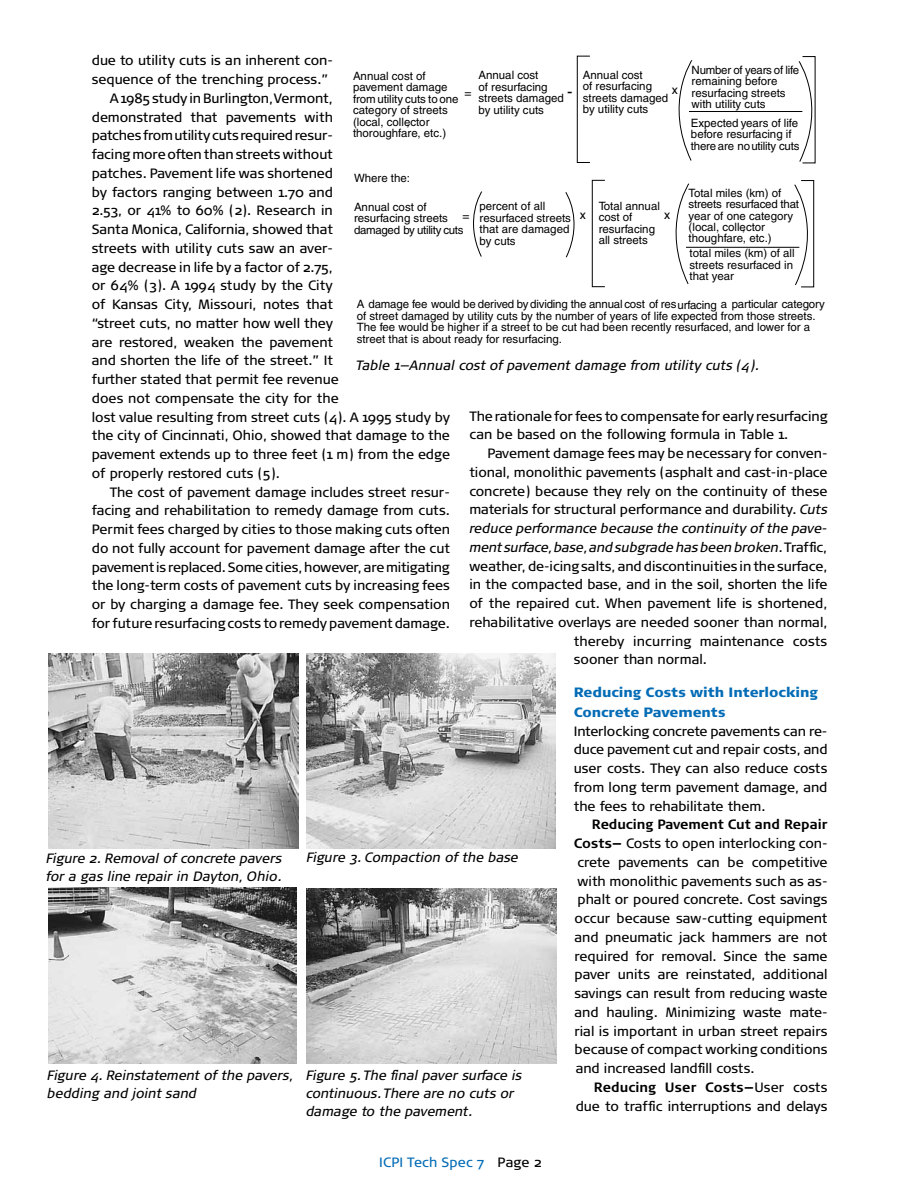
<style>
.page{position:relative;width:918px;height:1188px;background:#fff}
.page>*{position:absolute;margin:0;border:0;box-sizing:border-box;transform-origin:0 0}
.t1{font:16.2px "Helvetica";color:#000}
.t2{font:13.5px/18.8px "Signa Pro";color:#000;text-align:justify}
.t3{font:italic 13.5px/18px "Signa Pro";letter-spacing:-.005em;color:#000}
.t4{font:900 13.5px/19.5px "Signa Pro";color:#036cb6}
.t5{font:13.5px "Signa Pro";letter-spacing:.015em;color:#036cb6}
.t6{font:12.15px "Helvetica";color:#000}
.t7{font:11.55px/11.6px "Helvetica";color:#000}
.s1{font-style:italic}
.s2{font-style:normal}
.s3{font-weight:700}
.s4{color:#000}
</style>
<div class="page">
<div style="left:577px;top:56px;width:13px;height:107px;border:1px solid #000"></div>
<svg style="left:678px;top:60px;width:15px;height:101px"></svg>
<hr style="left:689px;top:111px;width:113px;height:1px;background:#000">
<svg style="left:798px;top:61px;width:15px;height:101px"></svg>
<div style="left:592px;top:180px;width:13px;height:107px;border:1px solid #000"></div>
<svg style="left:675px;top:183px;width:15px;height:101px"></svg>
<hr style="left:686px;top:247px;width:113px;height:1px;background:#000">
<svg style="left:794px;top:184px;width:21px;height:102px"></svg>
<div style="left:801px;top:180px;width:13px;height:107px;border:1px solid #000"></div>
<svg style="left:473px;top:191px;width:102px;height:67px"></svg>
<img style="left:48px;top:654px;width:250px;height:195px">
<img style="left:307px;top:654px;width:249px;height:195px">
<img style="left:48px;top:887px;width:249px;height:177px">
<img style="left:306px;top:888px;width:250px;height:176px">
<p class="t2" style="left:92px;top:51px;width:243px">due to utility cuts is an inherent con-</p>
<p class="t2" style="left:92px;top:70px;width:238px">sequence of the trenching process.”</p>
<p class="t2" style="left:110px;top:89px;width:225px">A 1985 study in Burlington, Vermont,</p>
<p class="t2" style="left:92px;top:107px;width:243px">demonstrated that pavements with</p>
<p class="t2" style="left:92px;top:126px;width:243px">patches from utility cuts required resur-</p>
<p class="t2" style="left:92px;top:145px;width:243px">facing more often than streets without</p>
<p class="t2" style="left:92px;top:164px;width:243px">patches. Pavement life was shortened</p>
<p class="t2" style="left:92px;top:182px;width:243px">by factors ranging between 1.70 and</p>
<p class="t2" style="left:92px;top:201px;width:243px">2.53, or 41% to 60% (2). Research in</p>
<p class="t2" style="left:92px;top:220px;width:243px">Santa Monica, California, showed that</p>
<p class="t2" style="left:92px;top:239px;width:243px">streets with utility cuts saw an aver-</p>
<p class="t2" style="left:92px;top:257px;width:243px">age decrease in life by a factor of 2.75,</p>
<p class="t2" style="left:92px;top:276px;width:243px">or 64% (3). A 1994 study by the City</p>
<p class="t2" style="left:92px;top:295px;width:243px">of Kansas City, Missouri, notes that</p>
<p class="t2" style="left:92px;top:314px;width:243px">“street cuts, no matter how well they</p>
<p class="t2" style="left:92px;top:332px;width:243px">are restored, weaken the pavement</p>
<p class="t2" style="left:92px;top:351px;width:243px">and shorten the life of the street.” It</p>
<p class="t2" style="left:92px;top:370px;width:248px">further stated that permit fee revenue</p>
<p class="t2" style="left:92px;top:389px;width:248px">does not compensate the city for the</p>
<p class="t2" style="left:92px;top:407px;width:360px">lost value resulting from street cuts (4). A 1995 study by</p>
<p class="t2" style="left:92px;top:426px;width:360px">the city of Cincinnati, Ohio, showed that damage to the</p>
<p class="t2" style="left:92px;top:445px;width:360px">pavement extends up to three feet (1 m) from the edge</p>
<p class="t2" style="left:92px;top:464px;width:190px">of properly restored cuts (5).</p>
<p class="t2" style="left:110px;top:482px;width:342px">The cost of pavement damage includes street resur-</p>
<p class="t2" style="left:92px;top:501px;width:360px">facing and rehabilitation to remedy damage from cuts.</p>
<p class="t2" style="left:92px;top:520px;width:360px">Permit fees charged by cities to those making cuts often</p>
<p class="t2" style="left:92px;top:539px;width:360px">do not fully account for pavement damage after the cut</p>
<p class="t2" style="left:92px;top:557px;width:359px">pavement is replaced. Some cities, however, are mitigating</p>
<p class="t2" style="left:92px;top:576px;width:360px">the long-term costs of pavement cuts by increasing fees</p>
<p class="t2" style="left:92px;top:595px;width:360px">or by charging a damage fee. They seek compensation</p>
<p class="t2" style="left:92px;top:614px;width:360px">for future resurfacing costs to remedy pavement damage.</p>
<p class="t7" style="left:692px;top:64px;width:109px">Number of years of life remaining before resurfacing streets with utility cuts</p>
<p class="t7" style="left:691px;top:117px;width:110px">Expected years of life before resurfacing if there are no utility cuts</p>
<p class="t7" style="left:479px;top:69px;width:87px">Annual cost<br>of resurfacing streets damaged by utility cuts</p>
<p class="t7" style="left:583px;top:69px;width:87px">Annual cost<br>of resurfacing streets damaged by utility cuts</p>
<p class="t7" style="left:353px;top:70px;width:107px">Annual cost of pavement damage from utility cuts to one category of streets (local, collector</p>
<p class="t7" style="left:353px;top:116px;width:95px;text-indent:54px">, thoroughfare, etc.)</p>
<p class="t6" style="left:464px;top:85px;width:9px">=</p>
<p class="t1" style="left:567px;top:82px;width:7px">-</p>
<p class="t6" style="left:672px;top:83px;width:8px">x</p>
<p class="t7" style="left:354px;top:172px;width:58px">Where the:</p>
<p class="t7" style="left:689px;top:187px;width:112px">Total miles (km) of streets resurfaced that year of one category (local, collector</p>
<p class="t7" style="left:689px;top:221px;width:85px;text-indent:54px">, thoughfare, etc.)</p>
<p class="t7" style="left:690px;top:248px;width:107px">total miles (km) of all streets resurfaced in that year</p>
<p class="t7" style="left:354px;top:201px;width:111px">Annual cost of resurfacing streets damaged by utility cuts</p>
<p class="t7" style="left:480px;top:200px;width:93px">percent of all resurfaced streets that are damaged by cuts</p>
<p class="t7" style="left:599px;top:200px;width:63px">Total annual cost of resurfacing all streets</p>
<p class="t6" style="left:463px;top:208px;width:9px">=</p>
<p class="t6" style="left:580px;top:208px;width:8px">x</p>
<p class="t6" style="left:664px;top:208px;width:8px">x</p>
<p class="t7" style="left:357px;top:299px;width:470px">A damage fee would be derived by dividing the annual cost of resurfacing a particular category of street damaged by utility cuts by the number of years of life expected from those streets.<br>The fee would be higher if a street to be cut had been recently resurfaced, and lower for a street that is about ready for resurfacing.</p>
<p class="t3" style="left:357px;top:356px;width:404px">Table 1—Annual cost of pavement damage from utility cuts (4).</p>
<p class="t2" style="left:469px;top:406px;width:360px">The rationale for fees to compensate for early resurfacing can be based on the following formula in Table 1.</p>
<p class="t2" style="left:487px;top:444px;width:342px">Pavement damage fees may be necessary for conven-</p>
<p class="t2" style="left:469px;top:463px;width:360px">tional, monolithic pavements (asphalt and cast-in-place</p>
<p class="t2" style="left:469px;top:481px;width:360px">concrete) because they rely on the continuity of these</p>
<p class="t2" style="left:469px;top:500px;width:360px">materials for structural performance and durability. <span class="s1">Cuts</span></p>
<p class="t3" style="left:469px;top:519px;width:360px">reduce performance because the continuity of the pave-</p>
<p class="t3" style="left:469px;top:538px;width:359px">ment surface, base, and subgrade has been broken. <span class="s2">Traffic,</span></p>
<p class="t2" style="left:469px;top:557px;width:360px">weather, de-icing salts, and discontinuities in the surface,</p>
<p class="t2" style="left:469px;top:575px;width:360px">in the compacted base, and in the soil, shorten the life</p>
<p class="t2" style="left:469px;top:594px;width:360px">of the repaired cut. When pavement life is shortened,</p>
<p class="t2" style="left:469px;top:613px;width:360px">rehabilitative overlays are needed sooner than normal,</p>
<p class="t2" style="left:574px;top:632px;width:255px">thereby incurring maintenance costs</p>
<p class="t2" style="left:574px;top:650px;width:135px">sooner than normal.</p>
<p class="t4" style="left:574px;top:683px;width:246px">Reducing Costs with Interlocking<br>Concrete Pavements</p>
<p class="t2" style="left:574px;top:721px;width:255px">Interlocking concrete pavements can re&shy;duce pavement cut and repair costs, and user costs. They can also reduce costs from long term pavement damage, and the fees to rehabilitate them.</p>
<p class="t2" style="left:574px;top:815px;width:255px;text-indent:18px"><span class="s3">Reducing Pavement Cut and Repair Costs—</span> Costs to open interlocking con&shy;crete pavements can be competitive with monolithic pavements such as as&shy;phalt or poured concrete. Cost savings occur because saw-cutting equipment and pneumatic jack hammers are not required for removal. Since the same paver units are reinstated, additional savings can result from reducing waste and hauling. Minimizing waste mate&shy;rial is important in urban street repairs because of compact working conditions and increased landfill costs.</p>
<p class="t2" style="left:576px;top:1078px;width:253px;text-align:right"><span class="s3">Reducing User Costs—</span>User costs due to traffic interruptions and delays</p>
<p class="t3" style="left:46px;top:849px;width:237px">Figure 2. Removal of concrete pavers for a gas line repair in Dayton, Ohio.</p>
<p class="t3" style="left:306px;top:848px;width:213px">Figure 3. Compaction of the base</p>
<p class="t3" style="left:47px;top:1066px;width:247px">Figure 4. Reinstatement of the pavers, bedding and joint sand</p>
<p class="t3" style="left:306px;top:1066px;width:217px">Figure 5. The final paver surface is continuous. There are no cuts or damage to the pavement.</p>
<p class="t5" style="left:379px;top:1155px;width:163px">ICPI Tech Spec 7 <span class="s4">Page 2</span></p>
</div>
